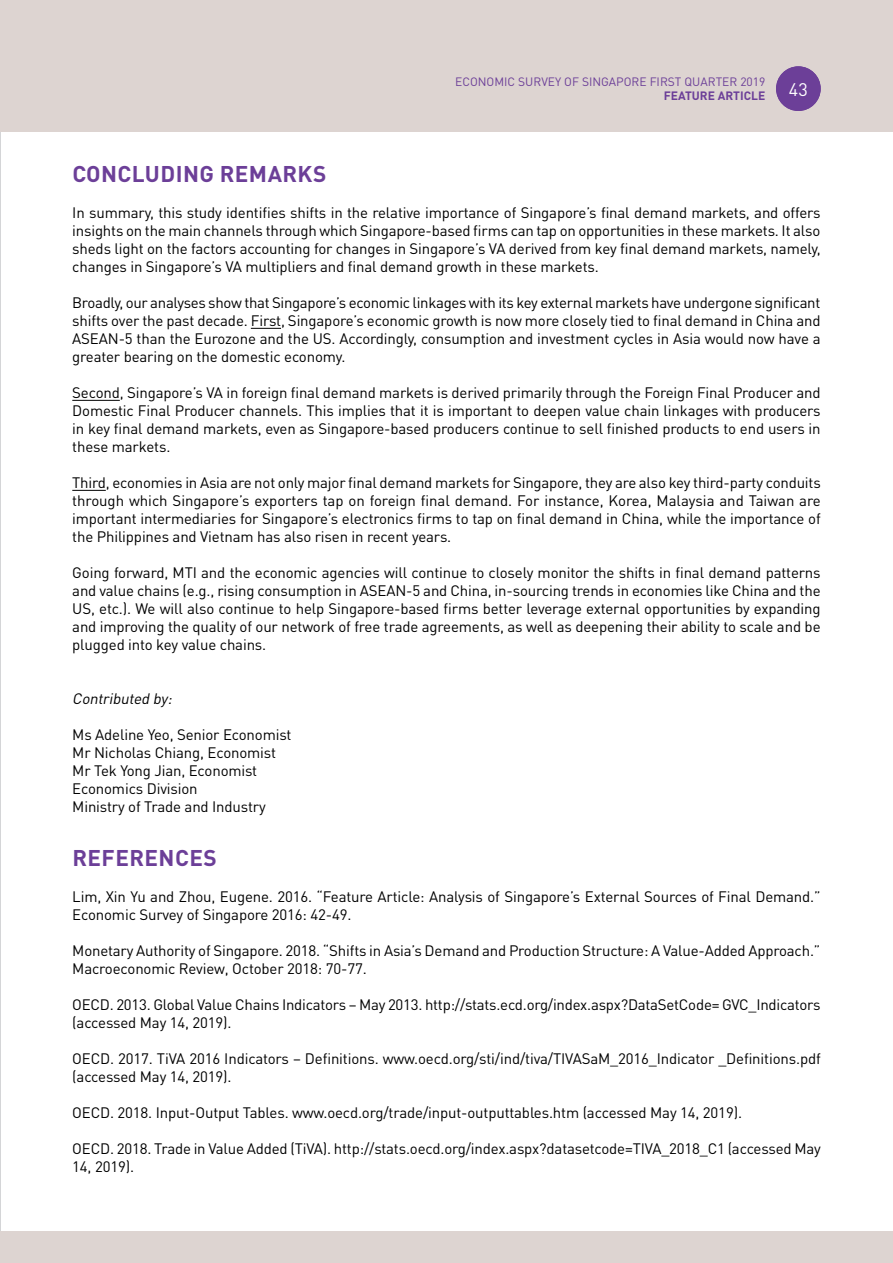
<style>
.page{position:relative;width:893px;height:1263px;background:#fff}
.page>*{position:absolute;margin:0;border:0;box-sizing:border-box;transform-origin:0 0}
.t1{font:700 22.5px "DIN Pro";letter-spacing:.02em;color:#6c3f98}
.t2{font:18px "DIN Pro";color:#fff}
.t3{font:15px/18px "DIN Pro";letter-spacing:-.01em;color:#000}
.t4{font:italic 15px "DIN Pro";color:#000}
.t5{font:12px "DIN Pro";color:#6c3f98}
.t6{font:700 12px "DIN Pro";color:#6c3f98}
</style>
<div class="page">
<hr style="left:251px;top:328px;width:30px;height:1px;background:#000">
<hr style="left:72px;top:400px;width:48px;height:1px;background:#000">
<hr style="left:72px;top:490px;width:34px;height:1px;background:#000">
<hr style="left:0;top:0;width:1px;height:1263px;background:#c7c8ca">
<div style="left:0;top:0;width:893px;height:132px;background:#ddd4d1"></div>
<div style="left:0;top:1231px;width:893px;height:32px;background:#ddd4d1"></div>
<div style="left:776px;top:66px;width:45px;height:45px;background:#6c3f98;border-radius:50%"></div>
<p class="t5" style="left:455px;top:74px;width:312px">ECONOMIC SURVEY OF SINGAPORE FIRST QUARTER 2019</p>
<p class="t6" style="left:664px;top:88px;width:103px">FEATURE ARTICLE</p>
<p class="t2" style="left:789px;top:77px;width:20px">43</p>
<h1 class="t1" style="left:72px;top:159px;width:255px">CONCLUDING REMARKS</h1>
<p class="t3" style="left:72px;top:203px;width:750px;text-align:justify">In summary, this study identifies shifts in the relative importance of Singapore’s final demand markets, and offers insights on the main channels through which Singapore-based firms can tap on opportunities in these markets. It also sheds light on the factors accounting for changes in Singapore’s VA derived from key final demand markets, namely, changes in Singapore’s VA multipliers and final demand growth in these markets.</p>
<p class="t3" style="left:72px;top:293px;width:750px;text-align:justify">Broadly, our analyses show that Singapore’s economic linkages with its key external markets have undergone significant shifts over the past decade. First, Singapore’s economic growth is now more closely tied to final demand in China and ASEAN-5 than the Eurozone and the US. Accordingly, consumption and investment cycles in Asia would now have a greater bearing on the domestic economy.</p>
<p class="t3" style="left:72px;top:383px;width:750px;text-align:justify">Second, Singapore’s VA in foreign final demand markets is derived primarily through the Foreign Final Producer and Domestic Final Producer channels. This implies that it is important to deepen value chain linkages with producers in key final demand markets, even as Singapore-based producers continue to sell finished products to end users in these markets.</p>
<p class="t3" style="left:72px;top:473px;width:750px;text-align:justify">Third, economies in Asia are not only major final demand markets for Singapore, they are also key third-party conduits through which Singapore’s exporters tap on foreign final demand. For instance, Korea, Malaysia and Taiwan are important intermediaries for Singapore’s electronics firms to tap on final demand in China, while the importance of the Philippines and Vietnam has also risen in recent years.</p>
<p class="t3" style="left:72px;top:563px;width:750px;text-align:justify">Going forward, MTI and the economic agencies will continue to closely monitor the shifts in final demand patterns and value chains (e.g., rising consumption in ASEAN-5 and China, in-sourcing trends in economies like China and the US, etc.). We will also continue to help Singapore-based firms better leverage external opportunities by expanding and improving the quality of our network of free trade agreements, as well as deepening their ability to scale and be plugged into key value chains.</p>
<p class="t4" style="left:72px;top:689px;width:104px">Contributed by:</p>
<p class="t3" style="left:72px;top:725px;width:221px">Ms Adeline Yeo, Senior Economist<br>Mr Nicholas Chiang, Economist<br>Mr Tek Yong Jian, Economist<br>Economics Division<br>Ministry of Trade and Industry</p>
<h1 class="t1" style="left:72px;top:843px;width:146px">REFERENCES</h1>
<p class="t3" style="left:72px;top:887px;width:750px">Lim, Xin Yu and Zhou, Eugene. 2016. “Feature Article: Analysis of Singapore’s External Sources of Final Demand.”<br>Economic Survey of Singapore 2016: 42-49.</p>
<p class="t3" style="left:72px;top:941px;width:750px">Monetary Authority of Singapore. 2018. “Shifts in Asia’s Demand and Production Structure: A Value-Added Approach.”<br>Macroeconomic Review, October 2018: 70-77.</p>
<p class="t3" style="left:72px;top:995px;width:750px">OECD. 2013. Global Value Chains Indicators – May 2013. http://stats.ecd.org/index.aspx?DataSetCode= GVC_Indicators (accessed May 14, 2019).</p>
<p class="t3" style="left:72px;top:1049px;width:750px">OECD. 2017. TiVA 2016 Indicators – Definitions. www.oecd.org/sti/ind/tiva/TIVASaM_2016_Indicator _Definitions.pdf (accessed May 14, 2019).</p>
<p class="t3" style="left:72px;top:1103px;width:671px">OECD. 2018. Input-Output Tables. www.oecd.org/trade/input-outputtables.htm (accessed May 14, 2019).</p>
<p class="t3" style="left:72px;top:1139px;width:750px">OECD. 2018. Trade in Value Added (TiVA). http://stats.oecd.org/index.aspx?datasetcode=TIVA_2018_C1 (accessed May<br>14, 2019).</p>
</div>
